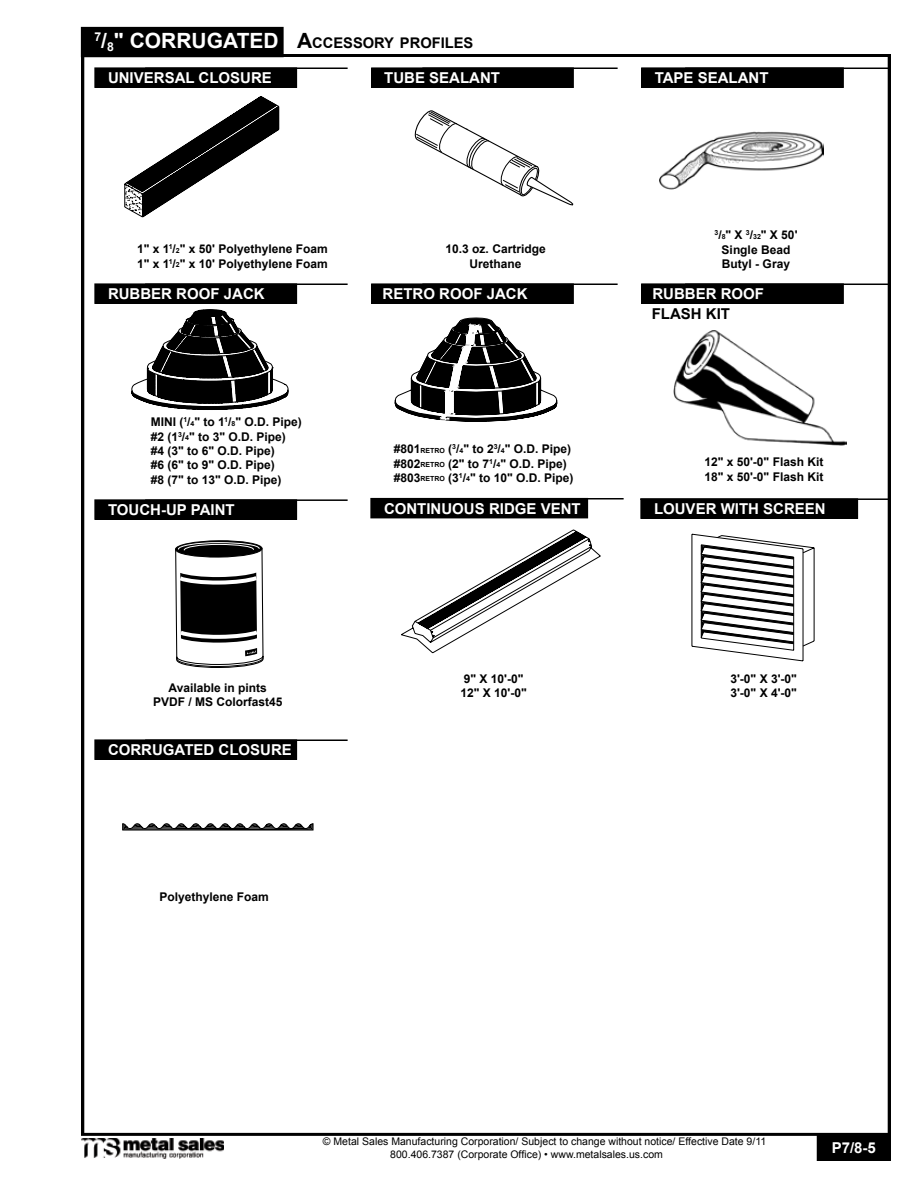
<style>
.page{position:relative;width:918px;height:1188px;background:#fff}
.page>*{position:absolute;margin:0;border:0;box-sizing:border-box;transform-origin:0 0}
.t1{font:700 21px "Arial";color:#fff}
.t2{font:700 15px "Arial";color:#fff}
.t3{font:700 15px "Arial";color:#000}
.t4{font:700 14.7px "Arial";color:#000}
.t5{font:700 12px/14.4px "Arial";color:#000}
.t6{font:10.5px/12.6px "Arial";color:#000}
.s1{font-size:21px}
.s2{font-size:7.05px}
</style>
<div class="page">
<hr style="left:81px;top:1133px;width:810px;height:3px;background:#000">
<hr style="left:81px;top:51px;width:3px;height:1083px;background:#000">
<hr style="left:888px;top:54px;width:3px;height:1095px;background:#000">
<hr style="left:81px;top:54px;width:810px;height:3px;background:#000">
<div style="left:818px;top:1136px;width:72px;height:24px;background:#000"></div>
<div style="left:817px;top:1134px;width:74px;height:27px;border:3px solid #000"></div>
<div style="left:81px;top:27px;width:202px;height:30px;background:#000"></div>
<img style="left:81px;top:1138px;width:143px;height:21px">
<svg style="left:131px;top:309px;width:158px;height:101px"></svg>
<div style="left:175px;top:540px;width:88px;height:18px;border:1px solid #000;border-radius:50%"></div>
<svg style="left:175px;top:542px;width:89px;height:126px"></svg>
<div style="left:95px;top:500px;width:202px;height:19px;background:#000"></div>
<div style="left:94px;top:499px;width:203px;height:21px;border:1px solid #000"></div>
<div style="left:642px;top:284px;width:201px;height:19px;background:#000"></div>
<div style="left:641px;top:284px;width:203px;height:20px;border:1px solid #000"></div>
<div style="left:372px;top:284px;width:201px;height:19px;background:#000"></div>
<div style="left:371px;top:284px;width:203px;height:20px;border:1px solid #000"></div>
<div style="left:95px;top:284px;width:202px;height:19px;background:#000"></div>
<div style="left:94px;top:284px;width:203px;height:20px;border:1px solid #000"></div>
<hr style="left:145px;top:284px;width:203px;height:1px;background:#000">
<hr style="left:422px;top:284px;width:196px;height:1px;background:#000">
<hr style="left:685px;top:284px;width:204px;height:1px;background:#000">
<hr style="left:145px;top:499px;width:203px;height:2px;background:#000">
<div style="left:642px;top:68px;width:201px;height:19px;background:#000"></div>
<div style="left:641px;top:68px;width:203px;height:20px;border:1px solid #000"></div>
<div style="left:372px;top:68px;width:201px;height:19px;background:#000"></div>
<div style="left:371px;top:68px;width:203px;height:20px;border:1px solid #000"></div>
<div style="left:95px;top:68px;width:202px;height:19px;background:#000"></div>
<div style="left:94px;top:68px;width:203px;height:20px;border:1px solid #000"></div>
<hr style="left:145px;top:68px;width:203px;height:1px;background:#000">
<hr style="left:422px;top:68px;width:196px;height:1px;background:#000">
<hr style="left:685px;top:68px;width:204px;height:1px;background:#000">
<svg style="left:414px;top:110px;width:160px;height:95px"></svg>
<img style="left:659px;top:131px;width:165px;height:58px">
<svg style="left:394px;top:317px;width:164px;height:105px"></svg>
<img style="left:674px;top:330px;width:173px;height:115px">
<svg style="left:124px;top:96px;width:156px;height:122px"></svg>
<div style="left:371px;top:498px;width:217px;height:20px;background:#000"></div>
<hr style="left:421px;top:498px;width:203px;height:2px;background:#000">
<svg style="left:401px;top:529px;width:200px;height:125px"></svg>
<div style="left:641px;top:499px;width:217px;height:19px;background:#000"></div>
<div style="left:640px;top:499px;width:218px;height:20px;border:1px solid #000"></div>
<svg style="left:692px;top:534px;width:122px;height:127px"></svg>
<div style="left:95px;top:740px;width:202px;height:19px;background:#000"></div>
<div style="left:94px;top:740px;width:203px;height:20px;border:1px solid #000"></div>
<hr style="left:145px;top:740px;width:203px;height:1px;background:#000">
<svg style="left:122px;top:823px;width:191px;height:7px"></svg>
<hr style="left:640px;top:498px;width:251px;height:2px;background:#000">
<h1 class="t1" style="left:94px;top:27px;width:186px"><sup>7</sup>/<sub>8</sub>" CORRUGATED</h1>
<p class="t2" style="left:108px;top:68px;width:165px">UNIVERSAL CLOSURE</p>
<p class="t4" style="left:297px;top:33px;width:178px"><span class="s1">A</span>CCESSORY PROFILES</p>
<p class="t2" style="left:384px;top:68px;width:117px">TUBE SEALANT</p>
<p class="t5" style="left:137px;top:242px;width:192px">1" x 1<sup>1</sup>/<span class="s2">2</span>" x 50' Polyethylene Foam<br>1" x 1<sup>1</sup>/<span class="s2">2</span>" x 10' Polyethylene Foam</p>
<p class="t5" style="left:446px;top:242px;width:102px;text-align:center">10.3 oz. Cartridge<br>Urethane</p>
<p class="t2" style="left:655px;top:68px;width:115px">TAPE SEALANT</p>
<p class="t5" style="left:714px;top:228px;width:85px;text-align:center"><sup>3</sup>/<span class="s2">8</span>" X <sup>3</sup>/<span class="s2">32</span>" X 50'<br>Single Bead<br>Butyl - Gray</p>
<p class="t2" style="left:108px;top:284px;width:158px">RUBBER ROOF JACK</p>
<p class="t5" style="left:151px;top:415px;width:152px">MINI (<sup>1</sup>/<span class="s2">4</span>" to 1<sup>1</sup>/<span class="s2">8</span>" O.D. Pipe) #2 (1<sup>3</sup>/<span class="s2">4</span>" to 3" O.D. Pipe) #4 (3" to 6" O.D. Pipe)<br>#6 (6" to 9" O.D. Pipe)<br>#8 (7" to 13" O.D. Pipe)</p>
<p class="t2" style="left:108px;top:500px;width:128px">TOUCH-UP PAINT</p>
<p class="t5" style="left:153px;top:681px;width:131px;text-align:center">Available in pints<br>PVDF / MS Colorfast45</p>
<p class="t2" style="left:108px;top:740px;width:185px">CORRUGATED CLOSURE</p>
<p class="t5" style="left:160px;top:890px;width:111px">Polyethylene Foam</p>
<p class="t2" style="left:383px;top:284px;width:147px">RETRO ROOF JACK</p>
<p class="t2" style="left:652px;top:284px;width:113px">RUBBER ROOF</p>
<p class="t5" style="left:394px;top:442px;width:181px">#801<span class="s2">RETRO</span> (<sup>3</sup>/<span class="s2">4</span>" to 2<sup>3</sup>/<span class="s2">4</span>" O.D. Pipe) #802<span class="s2">RETRO</span> (2" to 7<sup>1</sup>/<span class="s2">4</span>" O.D. Pipe) #803<span class="s2">RETRO</span> (3<sup>1</sup>/<span class="s2">4</span>" to 10" O.D. Pipe)</p>
<p class="t2" style="left:384px;top:498px;width:198px">CONTINUOUS RIDGE VENT</p>
<p class="t5" style="left:461px;top:672px;width:68px">9" X 10'-0"<br>12" X 10'-0"</p>
<p class="t3" style="left:652px;top:304px;width:80px">FLASH KIT</p>
<p class="t5" style="left:704px;top:455px;width:120px">12" x 50'-0" Flash Kit<br>18" x 50'-0" Flash Kit</p>
<p class="t2" style="left:654px;top:499px;width:173px">LOUVER WITH SCREEN</p>
<p class="t5" style="left:730px;top:672px;width:68px">3'-0" X 3'-0"<br>3'-0" X 4'-0"</p>
<p class="t6" style="left:390px;top:1135px;width:378px;text-indent:-67px">© Metal Sales Manufacturing Corporation/ Subject to change without notice/ Effective Date 9/11<br>800.406.7387 (Corporate Office) • www.metalsales.us.com</p>
<p class="t2" style="left:832px;top:1138px;width:46px">P7/8-5</p>
</div>
